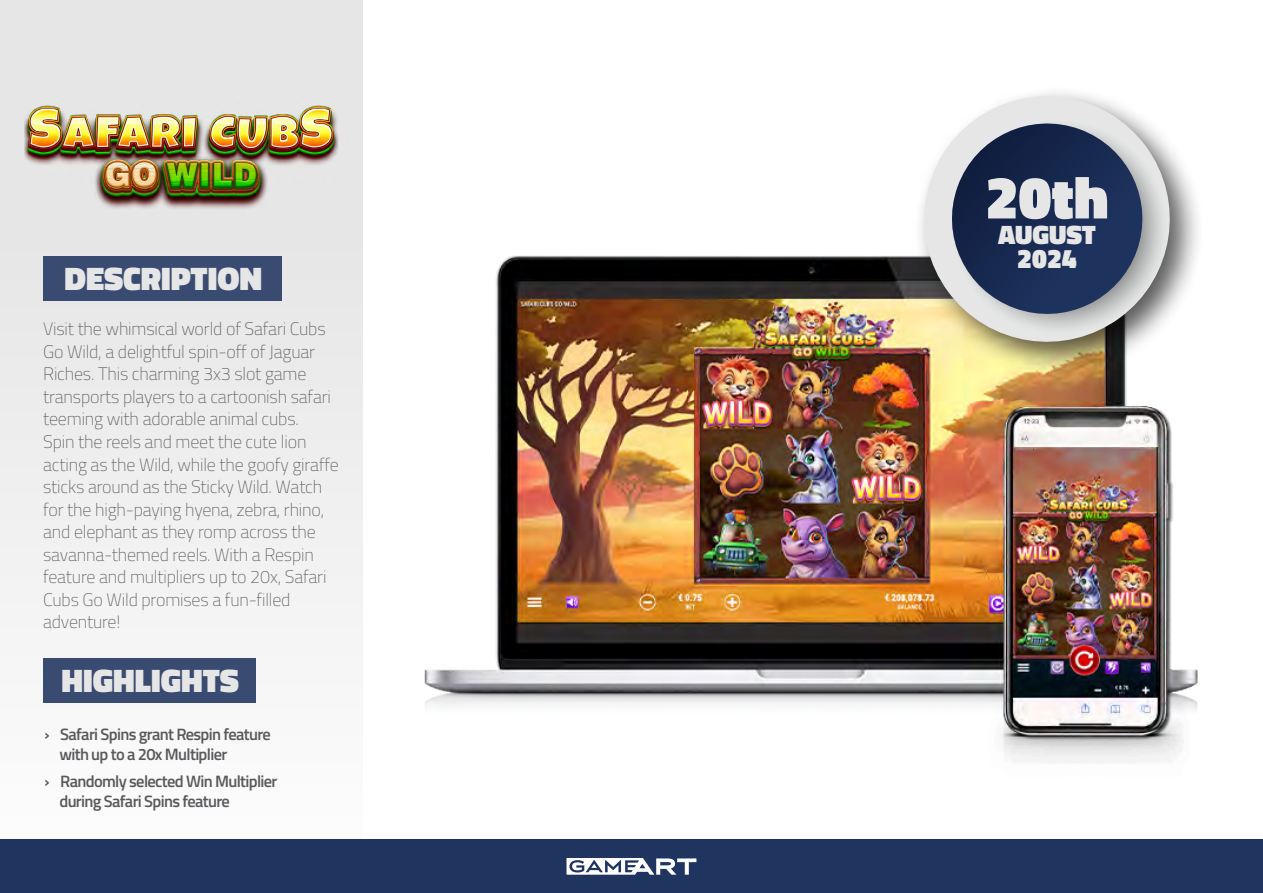
<style>
.page{position:relative;width:1263px;height:893px;background:#fff}
.page>*{position:absolute;margin:0;border:0;box-sizing:border-box;transform-origin:0 0}
.t1{font:900 60px "Titillium Web";color:#e6e6e6}
.t2{font:900 33px "Titillium Web";color:#e6e6e6}
.t3{font:900 27px/24px "Titillium Web";color:#e6e6e6;text-align:center}
.t4{font:200 18px/22.5px "Titillium Web";letter-spacing:-.01em;color:#59595c}
.t5{font:600 16.5px/19.8px "Titillium Web";letter-spacing:-.04em;color:#59595c}
</style>
<div class="page">
<div style="left:0;top:0;width:363px;height:893px;background:#efefef"></div>
<div style="left:43px;top:659px;width:213px;height:44px;background:#394b71"></div>
<div style="left:43px;top:256px;width:238px;height:45px;background:#394b71"></div>
<img style="left:18px;top:97px;width:322px;height:118px">
<img style="left:424px;top:255px;width:774px;height:508px">
<div style="left:913px;top:85px;width:292px;height:292px;background:#000;opacity:.65"></div>
<svg style="left:908px;top:85px;width:278px;height:273px"></svg>
<svg style="left:940px;top:112px;width:237px;height:223px"></svg>
<div style="left:0;top:840px;width:1263px;height:53px;background:#1f345f"></div>
<svg style="left:566px;top:858px;width:130px;height:17px"></svg>
<h2 class="t2" style="left:64px;top:255px;width:199px">DESCRIPTION</h2>
<p class="t4" style="left:43px;top:317px;width:297px">Visit the whimsical world of Safari Cubs Go Wild, a delightful spin-off of Jaguar Riches. This charming 3x3 slot game transports players to a cartoonish safari teeming with adorable animal cubs.<br>Spin the reels and meet the cute lion acting as the Wild, while the goofy giraffe sticks around as the Sticky Wild. Watch for the high-paying hyena, zebra, rhino, and elephant as they romp across the savanna-themed reels. With a Respin feature and multipliers up to 20x, Safari Cubs Go Wild promises a fun-filled adventure!</p>
<h2 class="t2" style="left:62px;top:656px;width:179px">HIGHLIGHTS</h2>
<p class="t5" style="left:59px;top:724px;width:213px;text-indent:-15px">› Safari Spins grant Respin feature with up to a 20x Multiplier</p>
<p class="t5" style="left:59px;top:770px;width:220px;text-indent:-15px">› Randomly selected Win Multiplier during Safari Spins feature</p>
<h1 class="t1" style="left:985px;top:154px;width:124px">20th</h1>
<h3 class="t3" style="left:998px;top:222px;width:99px">AUGUST<br>2024</h3>
</div>
